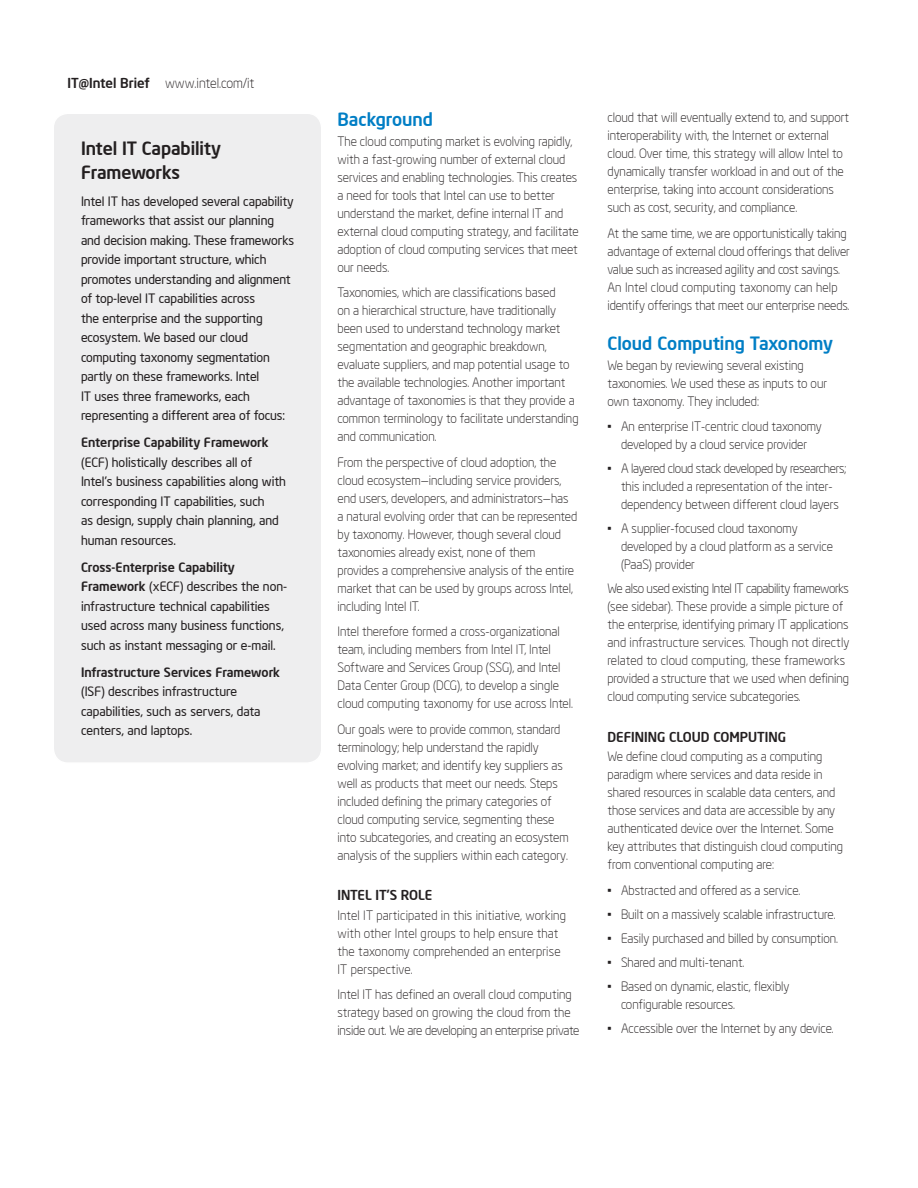
<style>
.page{position:relative;width:918px;height:1188px;background:#fff}
.page>*{position:absolute;margin:0;border:0;box-sizing:border-box;transform-origin:0 0}
.Heading_1{font:500 18px "Neo Sans Intel";color:#007ec5}
.Sidebar_Header{font:500 18px/24px "Neo Sans Intel";letter-spacing:-.005em;color:#231f20}
.Heading_2{font:500 13.5px "Neo Sans Intel";color:#231f20}
.Body_-_Text{font:300 13.5px "Neo Sans Intel";color:#231f20}
.Body_-_Text-2{font:300 12.75px/18px "Neo Sans Intel";color:#231f20}
.Sidebar_Text{font:12.75px/19.5px "Neo Sans Intel";letter-spacing:-.005em;color:#231f20}
.Body_-_Bullet{font:300 12.75px/18px "Neo Sans Intel";color:#231f20;text-align:center}
.s1{font-weight:500}
</style>
<div class="page">
<div style="left:53px;top:113px;width:269px;height:650px;background:#eeeeef;border-radius:15px"></div>
<div style="left:52px;top:112px;width:270px;height:652px;border:2px solid #fff;border-radius:15px"></div>
<p class="Body_-_Text" style="left:68px;top:75px;width:188px"><span class="s1">IT@Intel Brief</span> www.intel.com/it</p>
<p class="Sidebar_Header" style="left:81px;top:136px;width:142px">Intel IT Capability<br>Frameworks</p>
<p class="Sidebar_Text" style="left:81px;top:191px;width:215px">Intel IT has developed several capability frameworks that assist our planning and decision making. These frameworks provide important structure, which promotes understanding and alignment of top-level IT capabilities across<br>the enterprise and the supporting ecosystem. We based our cloud computing taxonomy segmentation partly on these frameworks. Intel<br>IT uses three frameworks, each representing a different area of focus:</p>
<p class="Sidebar_Text" style="left:81px;top:433px;width:207px"><span class="s1">Enterprise Capability Framework </span>(ECF) holistically describes all of Intel’s business capabilities along with corresponding IT capabilities, such<br>as design, supply chain planning, and human resources.</p>
<p class="Sidebar_Text" style="left:81px;top:557px;width:208px"><span class="s1">Cross-Enterprise Capability Framework</span> (xECF) describes the non&shy;infrastructure technical capabilities used across many business functions, such as instant messaging or e-mail.</p>
<p class="Sidebar_Text" style="left:81px;top:662px;width:201px"><span class="s1">Infrastructure Services Framework </span>(ISF) describes infrastructure capabilities, such as servers, data centers, and laptops.</p>
<p class="Heading_1" style="left:338px;top:108px;width:97px">Background</p>
<p class="Body_-_Text-2" style="left:338px;top:132px;width:243px">The cloud computing market is evolving rapidly, with a fast-growing number of external cloud services and enabling technologies. This creates a need for tools that Intel can use to better understand the market, define internal IT and external cloud computing strategy, and facilitate adoption of cloud computing services that meet our needs.</p>
<p class="Body_-_Text-2" style="left:338px;top:284px;width:243px">Taxonomies, which are classifications based<br>on a hierarchical structure, have traditionally been used to understand technology market segmentation and geographic breakdown, evaluate suppliers, and map potential usage to the available technologies. Another important advantage of taxonomies is that they provide a common terminology to facilitate understanding and communication.</p>
<p class="Body_-_Text-2" style="left:338px;top:453px;width:241px">From the perspective of cloud adoption, the cloud ecosystem—including service providers, end users, developers, and administrators—has a natural evolving order that can be represented by taxonomy. However, though several cloud taxonomies already exist, none of them provides a comprehensive analysis of the entire market that can be used by groups across Intel, including Intel IT.</p>
<p class="Body_-_Text-2" style="left:338px;top:623px;width:237px">Intel therefore formed a cross-organizational team, including members from Intel IT, Intel Software and Services Group (SSG), and Intel Data Center Group (DCG), to develop a single cloud computing taxonomy for use across Intel.</p>
<p class="Body_-_Text-2" style="left:338px;top:720px;width:233px">Our goals were to provide common, standard terminology; help understand the rapidly evolving market; and identify key suppliers as well as products that meet our needs. Steps included defining the primary categories of cloud computing service, segmenting these into subcategories, and creating an ecosystem analysis of the suppliers within each category.</p>
<p class="Heading_2" style="left:338px;top:887px;width:96px">INTEL IT’S ROLE</p>
<p class="Body_-_Text-2" style="left:338px;top:906px;width:230px">Intel IT participated in this initiative, working with other Intel groups to help ensure that the taxonomy comprehended an enterprise IT perspective.</p>
<p class="Body_-_Text-2" style="left:338px;top:986px;width:243px">Intel IT has defined an overall cloud computing strategy based on growing the cloud from the inside out. We are developing an enterprise private</p>
<p class="Body_-_Text-2" style="left:608px;top:108px;width:243px">cloud that will eventually extend to, and support interoperability with, the Internet or external cloud. Over time, this strategy will allow Intel to dynamically transfer workload in and out of the enterprise, taking into account considerations such as cost, security, and compliance.</p>
<p class="Body_-_Text-2" style="left:608px;top:224px;width:244px">At the same time, we are opportunistically taking advantage of external cloud offerings that deliver value such as increased agility and cost savings.<br>An Intel cloud computing taxonomy can help identify offerings that meet our enterprise needs.</p>
<p class="Heading_1" style="left:608px;top:332px;width:227px">Cloud Computing Taxonomy</p>
<p class="Body_-_Text-2" style="left:608px;top:356px;width:221px">We began by reviewing several existing taxonomies. We used these as inputs to our own taxonomy. They included:</p>
<p class="Body_-_Bullet" style="left:608px;top:417px;width:216px">• An enterprise IT-centric cloud taxonomy developed by a cloud service provider</p>
<p class="Body_-_Bullet" style="left:608px;top:459px;width:240px">• A layered cloud stack developed by researchers; this included a representation of the inter&shy;dependency between different cloud layers</p>
<p class="Body_-_Bullet" style="left:621px;top:519px;width:214px;text-align:left;text-indent:-14px">• A supplier-focused cloud taxonomy developed by a cloud platform as a service (PaaS) provider</p>
<p class="Body_-_Text-2" style="left:608px;top:579px;width:243px">We also used existing Intel IT capability frameworks (see sidebar). These provide a simple picture of the enterprise, identifying primary IT applications and infrastructure services. Though not directly related to cloud computing, these frameworks provided a structure that we used when defining cloud computing service subcategories.</p>
<p class="Heading_2" style="left:608px;top:728px;width:180px">DEFINING CLOUD COMPUTING</p>
<p class="Body_-_Text-2" style="left:608px;top:747px;width:237px">We define cloud computing as a computing paradigm where services and data reside in shared resources in scalable data centers, and those services and data are accessible by any authenticated device over the Internet. Some key attributes that distinguish cloud computing from conventional computing are:</p>
<p class="Body_-_Bullet" style="left:608px;top:881px;width:195px">• Abstracted and offered as a service.</p>
<p class="Body_-_Bullet" style="left:608px;top:905px;width:230px">• Built on a massively scalable infrastructure.</p>
<p class="Body_-_Bullet" style="left:608px;top:929px;width:232px">• Easily purchased and billed by consumption.</p>
<p class="Body_-_Bullet" style="left:608px;top:953px;width:138px">• Shared and multi-tenant.</p>
<p class="Body_-_Bullet" style="left:621px;top:977px;width:170px;text-align:left;text-indent:-14px">• Based on dynamic, elastic, flexibly configurable resources.</p>
<p class="Body_-_Bullet" style="left:608px;top:1019px;width:228px">• Accessible over the Internet by any device.</p>
</div>
